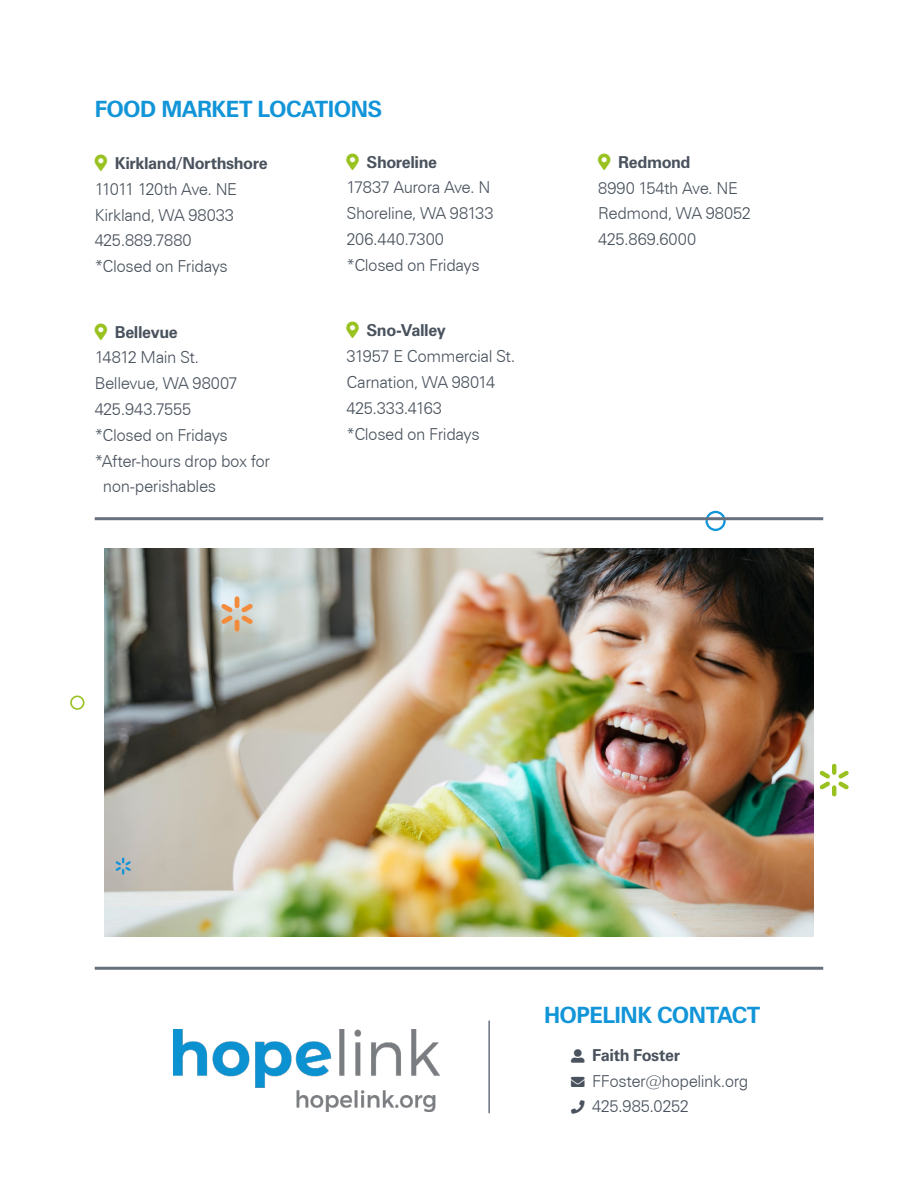
<style>
.page{position:relative;width:918px;height:1188px;background:#fff}
.page>*{position:absolute;margin:0;border:0;box-sizing:border-box;transform-origin:0 0}
.t1{font:700 22.5px "Zurich BT";letter-spacing:-.025em;color:#1295d8}
.t2{font:300 16.5px/25.8px "Zurich BT";letter-spacing:-.025em;color:#49525d}
.t3{font:700 16.5px "Zurich BT";letter-spacing:-.025em;color:#49525d}
.s1{color:#99c221}
.s2{font-weight:700}
</style>
<div class="page">
<img style="left:105px;top:549px;width:708px;height:388px">
<hr style="left:95px;top:967px;width:728px;height:3px;background:#67717e">
<hr style="left:488px;top:1021px;width:2px;height:92px;background:#67717e">
<svg style="left:819px;top:766px;width:30px;height:28px"></svg>
<svg style="left:114px;top:859px;width:19px;height:15px"></svg>
<svg style="left:707px;top:512px;width:18px;height:18px"></svg>
<div style="left:705px;top:511px;width:21px;height:20px;border:2px solid #1295d8;border-radius:50%"></div>
<svg style="left:217px;top:599px;width:40px;height:30px"></svg>
<div style="left:70px;top:696px;width:14px;height:14px;border:2px solid #99c221;border-radius:50%"></div>
<img style="left:174px;top:1030px;width:265px;height:81px">
<hr style="left:95px;top:517px;width:728px;height:3px;background:#67717e">
<h1 class="t1" style="left:95px;top:96px;width:289px">FOOD MARKET LOCATIONS</h1>
<p class="t2" style="left:95px;top:150px;width:175px"><span class="s1">●▼</span> <span class="s2">Kirkland/Northshore<br></span>11011 120th Ave. NE<br>Kirkland, WA 98033<br>425.889.7880<br>*Closed on Fridays</p>
<p class="t2" style="left:346px;top:149px;width:148px"><span class="s1">●▼</span> <span class="s2">Shoreline<br></span>17837 Aurora Ave. N<br>Shoreline, WA 98133<br>206.440.7300 *Closed on Fridays</p>
<p class="t3" style="left:95px;top:322px;width:85px"><span class="s1">●▼</span> Bellevue</p>
<p class="t2" style="left:95px;top:345px;width:106px">14812 Main St.</p>
<p class="t2" style="left:95px;top:370px;width:144px">Bellevue, WA 98007</p>
<p class="t2" style="left:95px;top:396px;width:98px">425.943.7555</p>
<p class="t2" style="left:95px;top:422px;width:135px">*Closed on Fridays</p>
<p class="t2" style="left:95px;top:448px;width:177px">*After-hours drop box for</p>
<p class="t2" style="left:103px;top:474px;width:115px">non-perishables</p>
<p class="t2" style="left:346px;top:317px;width:170px"><span class="s1">●▼</span> <span class="s2">Sno-Valley<br></span>31957 E Commercial St.<br>Carnation, WA 98014<br>425.333.4163<br>*Closed on Fridays</p>
<p class="t2" style="left:598px;top:149px;width:154px"><span class="s1">●▼</span> <span class="s2">Redmond<br></span>8990 154th Ave. NE<br>Redmond, WA 98052<br>425.869.6000</p>
<h1 class="t1" style="left:544px;top:1001px;width:218px">HOPELINK CONTACT</h1>
<p class="t3" style="left:592px;top:1045px;width:89px">Faith Foster</p>
<p class="t2" style="left:571px;top:1068px;width:179px">■❖●□ FFoster@hopelink.org</p>
<p class="t2" style="left:571px;top:1093px;width:119px">□■ 425.985.0252</p>
</div>
